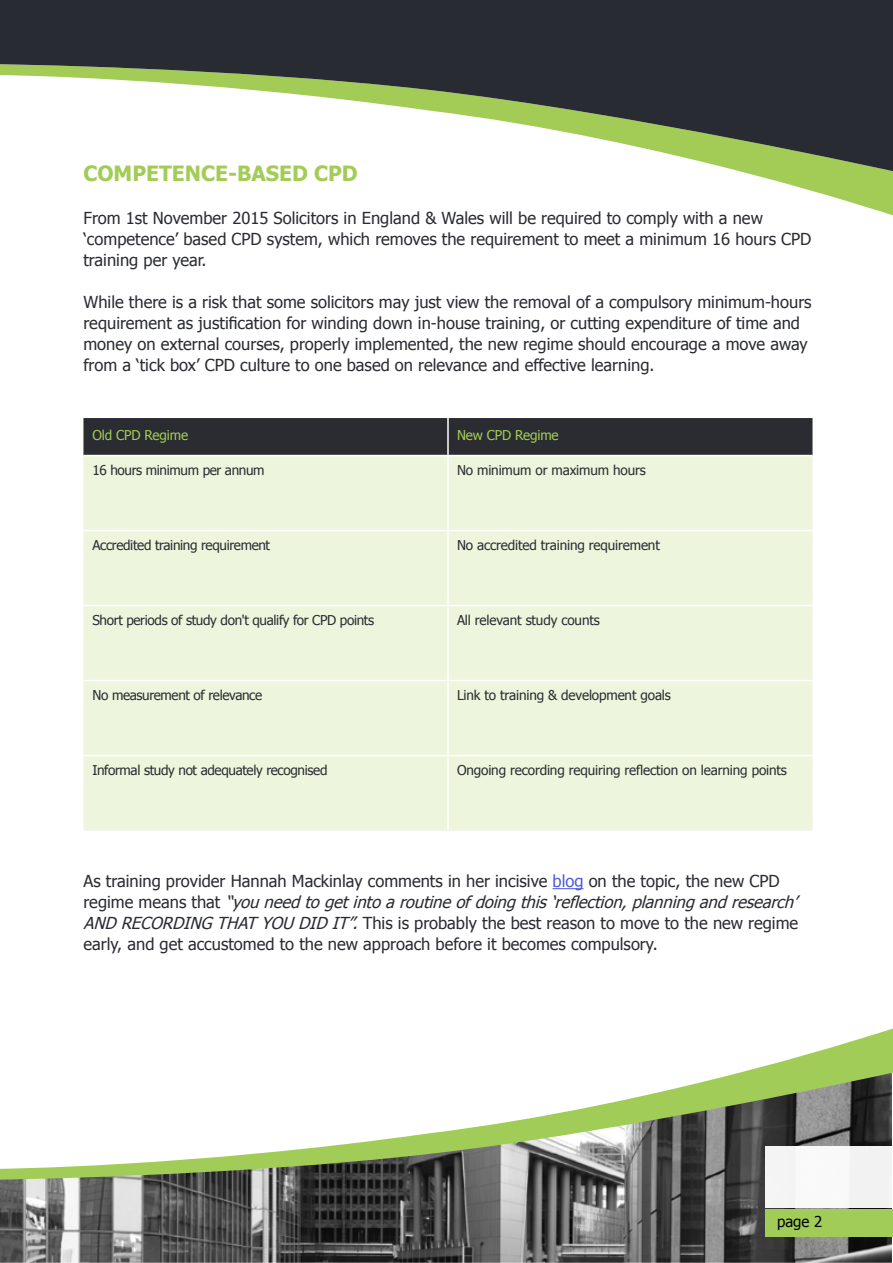
<style>
.page{position:relative;width:893px;height:1263px;background:#fff}
.page>*{position:absolute;margin:0;border:0;box-sizing:border-box;transform-origin:0 0}
.t1{font:700 21px "Tahoma";color:#a3cc57}
.t2{font:16.5px/21px "Tahoma";color:#2a2c32}
.t3{font:15px "Tahoma";color:#000}
.t4{font:13.5px "Tahoma";letter-spacing:-.025em;color:#2a2c32}
.t5{font:13.5px "Tahoma";letter-spacing:-.01em;color:#a3cc57}
.s1{color:#4f5cd6}
.s2{font-style:italic}
</style>
<div class="page">
<img style="left:0;top:1179px;width:892px;height:84px">
<svg style="left:0;top:1028px;width:893px;height:151px"></svg>
<div style="left:765px;top:1209px;width:128px;height:27px;background:#a1cc57"></div>
<div style="left:765px;top:1146px;width:128px;height:61px;background:#f4f4f4"></div>
<svg style="left:739px;top:171px;width:154px;height:44px"></svg>
<svg style="left:0;top:0;width:893px;height:171px;fill:#292b33"></svg>
<div style="left:83px;top:418px;width:729px;height:37px;background:#2a2c32"></div>
<div style="left:83px;top:456px;width:729px;height:374px;background:#edf5dd"></div>
<hr style="left:447px;top:418px;width:2px;height:37px;background:#fff">
<hr style="left:447px;top:456px;width:2px;height:74px;background:#fff">
<hr style="left:83px;top:530px;width:365px;height:1px;background:#fff">
<hr style="left:448px;top:530px;width:364px;height:1px;background:#fff">
<hr style="left:447px;top:531px;width:2px;height:74px;background:#fff">
<hr style="left:83px;top:605px;width:365px;height:1px;background:#fff">
<hr style="left:448px;top:605px;width:364px;height:1px;background:#fff">
<hr style="left:447px;top:606px;width:2px;height:74px;background:#fff">
<hr style="left:83px;top:680px;width:365px;height:1px;background:#fff">
<hr style="left:448px;top:680px;width:364px;height:1px;background:#fff">
<hr style="left:447px;top:681px;width:2px;height:74px;background:#fff">
<hr style="left:83px;top:755px;width:365px;height:1px;background:#fff">
<hr style="left:448px;top:755px;width:364px;height:1px;background:#fff">
<hr style="left:447px;top:756px;width:2px;height:74px;background:#fff">
<hr style="left:553px;top:888px;width:30px;height:1px;background:#4f5cd6">
<p class="t1" style="left:83px;top:159px;width:276px">COMPETENCE-BASED CPD</p>
<p class="t2" style="left:83px;top:206px;width:729px">From 1st November 2015 Solicitors in England &amp; Wales will be required to comply with a new ‘competence’ based CPD system, which removes the requirement to meet a minimum 16 hours CPD training per year.</p>
<p class="t2" style="left:83px;top:290px;width:730px">While there is a risk that some solicitors may just view the removal of a compulsory minimum-hours requirement as justification for winding down in-house training, or cutting expenditure of time and money on external courses, properly implemented, the new regime should encourage a move away from a ‘tick box’ CPD culture to one based on relevance and effective learning.</p>
<p class="t5" style="left:92px;top:426px;width:97px">Old CPD Regime</p>
<p class="t5" style="left:457px;top:426px;width:103px">New CPD Regime</p>
<p class="t4" style="left:92px;top:461px;width:174px">16 hours minimum per annum</p>
<p class="t4" style="left:457px;top:461px;width:190px">No minimum or maximum hours</p>
<p class="t4" style="left:92px;top:536px;width:179px">Accredited training requirement</p>
<p class="t4" style="left:457px;top:536px;width:204px">No accredited training requirement</p>
<p class="t4" style="left:92px;top:611px;width:283px">Short periods of study don't qualify for CPD points</p>
<p class="t4" style="left:457px;top:611px;width:144px">All relevant study counts</p>
<p class="t4" style="left:92px;top:686px;width:171px">No measurement of relevance</p>
<p class="t4" style="left:457px;top:686px;width:215px">Link to training &amp; development goals</p>
<p class="t4" style="left:92px;top:761px;width:236px">Informal study not adequately recognised</p>
<p class="t4" style="left:457px;top:761px;width:331px">Ongoing recording requiring reflection on learning points</p>
<p class="t2" style="left:83px;top:870px;width:720px">As training provider Hannah Mackinlay comments in her incisive <span class="s1">blog</span> on the topic, the new CPD<br>r e g i m e m e a n s t h a t <span class="s2">“youneedtogetintoaroutineofdoingthis‘reflection,planningandresearch’ AND RECORDING THATYOU DID IT”.</span>This is probably the best reason to move to the new regime early, and get accustomed to the new approach before it becomes compulsory.</p>
<p class="t3" style="left:777px;top:1212px;width:47px">page 2</p>
</div>
